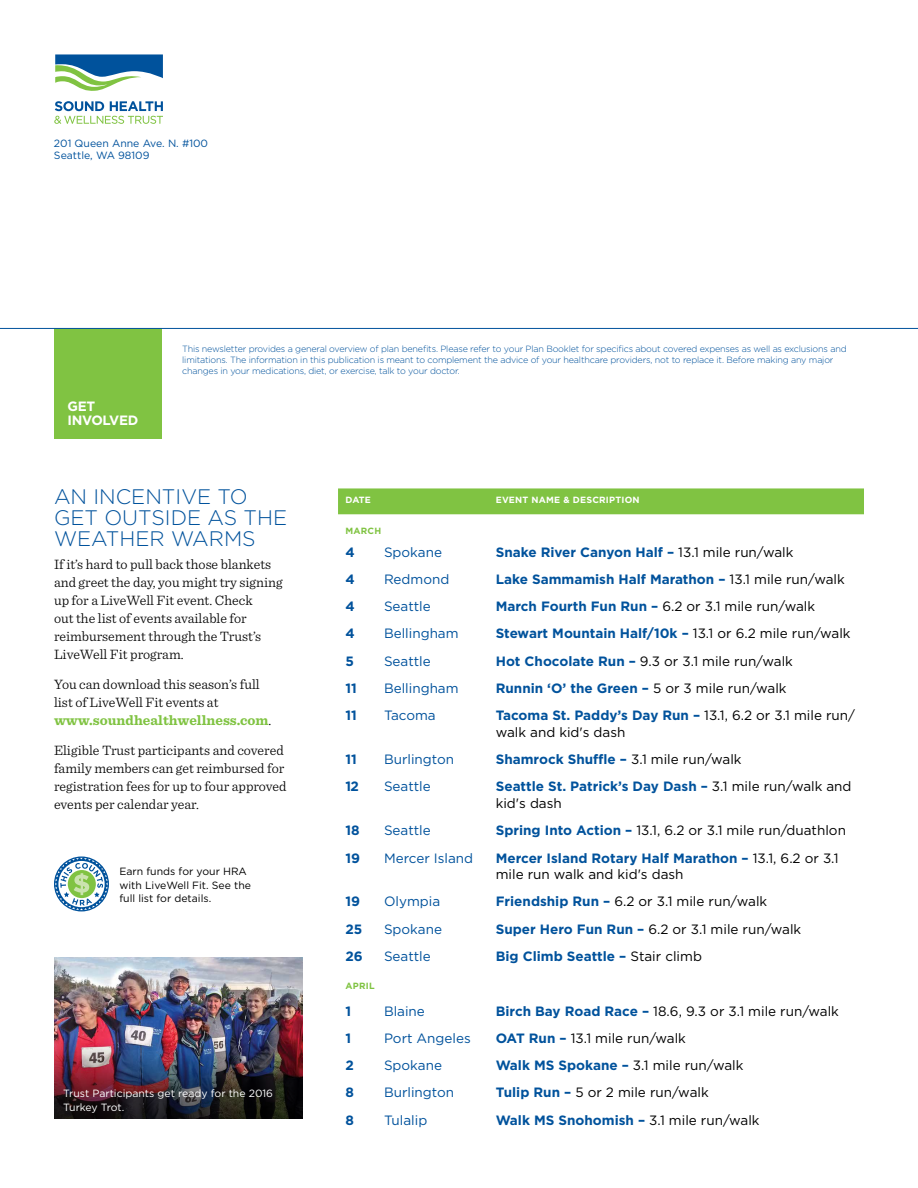
<style>
.page{position:relative;width:918px;height:1188px;background:#fff}
.page>*{position:absolute;margin:0;border:0;box-sizing:border-box;transform-origin:0 0}
.t1{font:300 21px/21px "Gotham";color:#00529c}
.t2{font:300 14.25px/18px "Sentinel";color:#000}
.t3{font:13.5px/16.5px "Gotham";color:#000}
.t4{font:700 13.5px/16.5px "Gotham";color:#00529c}
.t5{font:13.5px "Gotham";color:#00529c}
.t6{font:700 13.5px/13.5px "Gotham";letter-spacing:-.02em;color:#fff}
.t7{font:10.5px/13.5px "Gotham";color:#000}
.t8{font:10.5px/13.5px "Gotham";color:#fff}
.t9{font:10.5px/12px "Gotham";color:#00529c}
.t10{font:300 9px/10.8px "Gotham";letter-spacing:-.02em;color:#00529c}
.t11{font:700 9px "Gotham";letter-spacing:.025em;color:#fff}
.t12{font:700 9px "Gotham";letter-spacing:.025em;color:#80c342}
.s1{font-weight:700;color:#80c342}
.s2{font-weight:400;color:#000}
.s3{font-weight:700;color:#00529c}
</style>
<div class="page">
<div style="left:338px;top:488px;width:526px;height:26px;background:#80c342"></div>
<div style="left:54px;top:328px;width:108px;height:111px;background:#80c342"></div>
<svg style="left:54px;top:856px;width:55px;height:55px"></svg>
<img style="left:54px;top:958px;width:249px;height:66px">
<img style="left:54px;top:1024px;width:249px;height:95px">
<svg style="left:55px;top:54px;width:108px;height:37px"></svg>
<svg style="left:54px;top:101px;width:109px;height:23px"></svg>
<hr style="left:0;top:328px;width:918px;height:1px;background:#00529c">
<p class="t9" style="left:54px;top:137px;width:156px">201 Queen Anne Ave. N. #100<br>Seattle, WA 98109</p>
<p class="t6" style="left:68px;top:400px;width:72px">GET<br>INVOLVED</p>
<p class="t10" style="left:182px;top:344px;width:666px">This newsletter provides a general overview of plan benefits. Please refer to your Plan Booklet for specifics about covered expenses as well as exclusions and limitations. The information in this publication is meant to complement the advice of your healthcare providers, not to replace it. Before making any major changes in your medications, diet, or exercise, talk to your doctor.</p>
<h1 class="t1" style="left:54px;top:486px;width:235px">AN INCENTIVE TO<br>GET OUTSIDE AS THE<br>WEATHER WARMS</h1>
<p class="t2" style="left:54px;top:554px;width:230px">If it’s hard to pull back those blankets and greet the day, you might try signing up for a LiveWell Fit event. Check<br>out the list of events available for reimbursement through the Trust’s LiveWell Fit program.</p>
<p class="t2" style="left:54px;top:674px;width:219px">You can download this season’s full list of LiveWell Fit events at <span class="s1">www.soundhealthwellness.com</span>.</p>
<p class="t2" style="left:54px;top:740px;width:234px">Eligible Trust participants and covered family members can get reimbursed for registration fees for up to four approved events per calendar year.</p>
<p class="t7" style="left:119px;top:865px;width:133px">Earn funds for your HRA with LiveWell Fit. See the full list for details.</p>
<p class="t8" style="left:63px;top:1087px;width:211px">Trust Participants get ready for the 2016<br>Turkey Trot.</p>
<p class="t11" style="left:346px;top:494px;width:27px">DATE</p>
<p class="t11" style="left:496px;top:494px;width:145px">EVENT NAME &amp; DESCRIPTION</p>
<p class="t12" style="left:346px;top:524px;width:37px">MARCH</p>
<p class="t4" style="left:346px;top:543px;width:11px">4</p>
<p class="t5" style="left:384px;top:543px;width:59px">Spokane</p>
<p class="t4" style="left:496px;top:543px;width:299px">Snake River Canyon Half – <span class="s2">13.1 mile run/walk</span></p>
<p class="t4" style="left:346px;top:571px;width:11px">4</p>
<p class="t5" style="left:384px;top:570px;width:67px">Redmond</p>
<p class="t4" style="left:496px;top:571px;width:351px">Lake Sammamish Half Marathon – <span class="s2">13.1 mile run/walk</span></p>
<p class="t4" style="left:346px;top:598px;width:11px">4</p>
<p class="t5" style="left:384px;top:598px;width:48px">Seattle</p>
<p class="t3" style="left:496px;top:598px;width:321px"><span class="s3">March Fourth Fun Run –</span> 6.2 or 3.1 mile run/walk</p>
<p class="t4" style="left:346px;top:625px;width:11px">4</p>
<p class="t5" style="left:384px;top:625px;width:76px">Bellingham</p>
<p class="t4" style="left:496px;top:625px;width:356px">Stewart Mountain Half/10k – <span class="s2">13.1 or 6.2 mile run/walk</span></p>
<p class="t4" style="left:346px;top:653px;width:10px">5</p>
<p class="t5" style="left:384px;top:652px;width:48px">Seattle</p>
<p class="t3" style="left:496px;top:652px;width:299px"><span class="s3">Hot Chocolate Run –</span> 9.3 or 3.1 mile run/walk</p>
<p class="t4" style="left:346px;top:680px;width:13px">11</p>
<p class="t5" style="left:384px;top:680px;width:76px">Bellingham</p>
<p class="t4" style="left:496px;top:680px;width:292px">Runnin ‘O’ the Green – <span class="s2">5 or 3 mile run/walk</span></p>
<p class="t4" style="left:346px;top:707px;width:13px">11</p>
<p class="t5" style="left:384px;top:707px;width:53px">Tacoma</p>
<p class="t3" style="left:496px;top:707px;width:361px"><span class="s3">Tacoma St. Paddy’s Day Run –</span> 13.1, 6.2 or 3.1 mile run/ walk and kid's dash</p>
<p class="t4" style="left:346px;top:751px;width:13px">11</p>
<p class="t5" style="left:384px;top:751px;width:72px">Burlington</p>
<p class="t4" style="left:496px;top:751px;width:247px">Shamrock Shuffle – <span class="s2">3.1 mile run/walk</span></p>
<p class="t4" style="left:346px;top:778px;width:15px">12</p>
<p class="t5" style="left:384px;top:778px;width:48px">Seattle</p>
<p class="t4" style="left:496px;top:778px;width:357px">Seattle St. Patrick’s Day Dash – <span class="s2">3.1 mile run/walk and kid's dash</span></p>
<p class="t4" style="left:346px;top:822px;width:16px">18</p>
<p class="t5" style="left:384px;top:822px;width:48px">Seattle</p>
<p class="t3" style="left:496px;top:822px;width:352px"><span class="s3">Spring Into Action –</span> 13.1, 6.2 or 3.1 mile run/duathlon</p>
<p class="t4" style="left:346px;top:849px;width:16px">19</p>
<p class="t5" style="left:384px;top:849px;width:91px">Mercer Island</p>
<p class="t3" style="left:496px;top:849px;width:345px"><span class="s3">Mercer Island Rotary Half Marathon –</span> 13.1, 6.2 or 3.1 mile run walk and kid's dash</p>
<p class="t4" style="left:346px;top:893px;width:16px">19</p>
<p class="t5" style="left:384px;top:893px;width:58px">Olympia</p>
<p class="t3" style="left:496px;top:893px;width:273px"><span class="s3">Friendship Run –</span> 6.2 or 3.1 mile run/walk</p>
<p class="t4" style="left:346px;top:921px;width:18px">25</p>
<p class="t5" style="left:384px;top:920px;width:59px">Spokane</p>
<p class="t3" style="left:496px;top:920px;width:307px"><span class="s3">Super Hero Fun Run –</span> 6.2 or 3.1 mile run/walk</p>
<p class="t4" style="left:346px;top:948px;width:19px">26</p>
<p class="t5" style="left:384px;top:948px;width:48px">Seattle</p>
<p class="t4" style="left:496px;top:948px;width:208px">Big Climb Seattle – <span class="s2">Stair climb</span></p>
<p class="t12" style="left:346px;top:980px;width:31px">APRIL</p>
<p class="t4" style="left:346px;top:1002px;width:7px">1</p>
<p class="t5" style="left:384px;top:1002px;width:42px">Blaine</p>
<p class="t3" style="left:496px;top:1002px;width:345px"><span class="s3">Birch Bay Road Race –</span> 18.6, 9.3 or 3.1 mile run/walk</p>
<p class="t4" style="left:346px;top:1030px;width:7px">1</p>
<p class="t5" style="left:384px;top:1029px;width:88px">Port Angeles</p>
<p class="t3" style="left:496px;top:1030px;width:192px"><span class="s3">OAT Run –</span> 13.1 mile run/walk</p>
<p class="t4" style="left:346px;top:1057px;width:10px">2</p>
<p class="t5" style="left:384px;top:1057px;width:59px">Spokane</p>
<p class="t3" style="left:496px;top:1057px;width:249px"><span class="s3">Walk MS Spokane –</span> 3.1 mile run/walk</p>
<p class="t4" style="left:346px;top:1084px;width:10px">8</p>
<p class="t5" style="left:384px;top:1084px;width:72px">Burlington</p>
<p class="t3" style="left:496px;top:1084px;width:214px"><span class="s3">Tulip Run –</span> 5 or 2 mile run/walk</p>
<p class="t4" style="left:346px;top:1112px;width:10px">8</p>
<p class="t5" style="left:384px;top:1111px;width:45px">Tulalip</p>
<p class="t4" style="left:496px;top:1112px;width:265px">Walk MS Snohomish – <span class="s2">3.1 mile run/walk</span></p>
</div>
